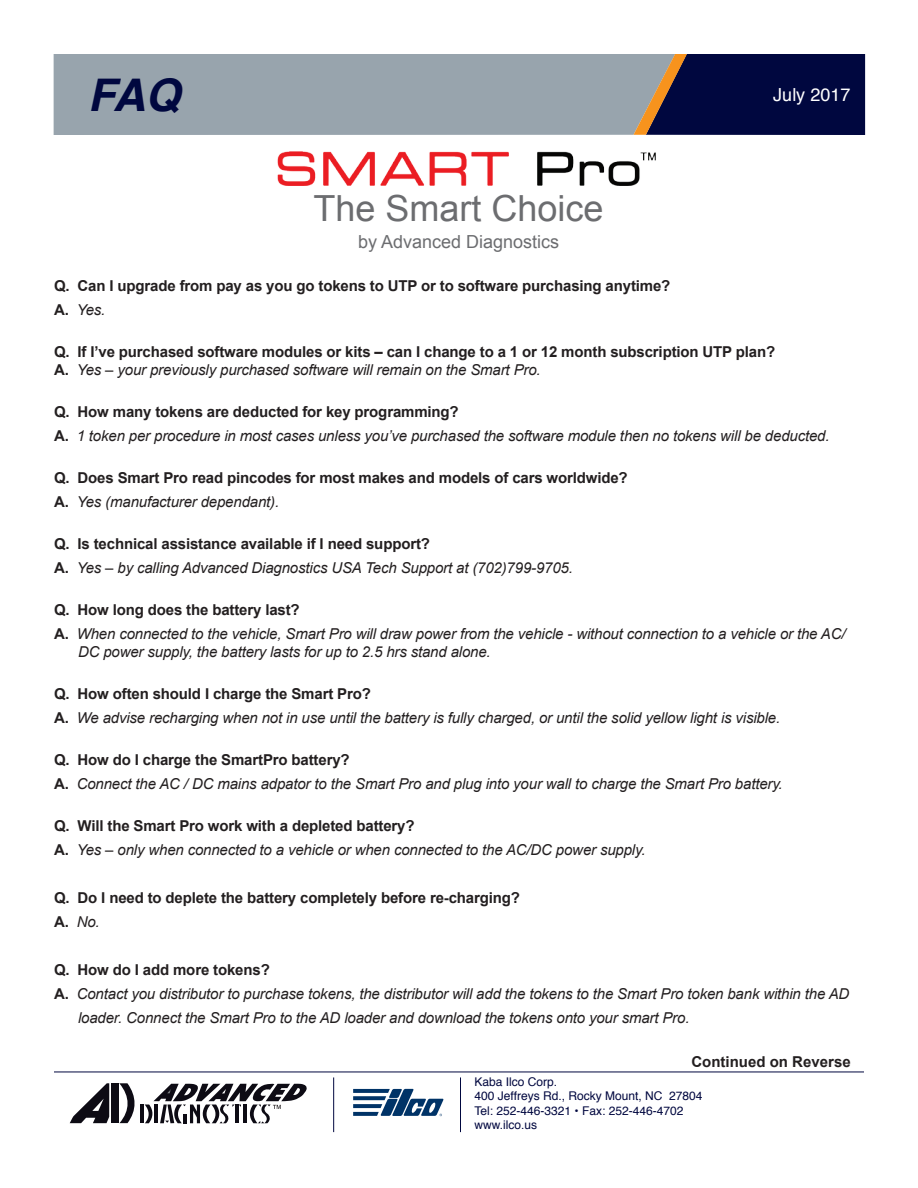
<style>
.page{position:relative;width:918px;height:1188px;background:#fff}
.page>*{position:absolute;margin:0;border:0;box-sizing:border-box;transform-origin:0 0}
.t1{font:italic 700 45px "Helvetica";color:#00073f}
.t2{font:36px "Arial";color:#6c6d70}
.t3{font:18px "Arial";color:#6c6d70}
.t4{font:18px "Helvetica";color:#fff}
.t5{font:italic 15px/24px "Arial";letter-spacing:-.01em;color:#231f20}
.t6{font:700 15px/24px "Arial";letter-spacing:-.01em;color:#231f20}
.t7{font:12px/14.4px "Helvetica";color:#00073f}
.s1{font-weight:400;font-style:italic}
.s2{font-weight:700;font-style:normal}
</style>
<div class="page">
<div style="left:54px;top:54px;width:580px;height:81px;background:#98a4ad"></div>
<svg style="left:634px;top:54px;width:231px;height:81px;background:#1a1c47"></svg>
<svg style="left:353px;top:1089px;width:90px;height:27px"></svg>
<hr style="left:54px;top:1072px;width:810px;height:1px;background:#00073f">
<hr style="left:460px;top:1077px;width:1px;height:55px;background:#00073f">
<hr style="left:333px;top:1077px;width:1px;height:55px;background:#00073f">
<svg style="left:70px;top:1083px;width:39px;height:40px"></svg>
<div style="left:111px;top:1083px;width:7px;height:40px;background:#0d0b14"></div>
<svg style="left:119px;top:1083px;width:16px;height:40px"></svg>
<hr style="left:141px;top:1105px;width:3px;height:18px;background:#0d0b14">
<svg style="left:145px;top:1084px;width:162px;height:39px"></svg>
<img style="left:277px;top:151px;width:379px;height:34px">
<h1 class="t1" style="left:88px;top:59px;width:94px">FAQ</h1>
<p class="t4" style="left:773px;top:81px;width:79px">July 2017</p>
<h2 class="t2" style="left:314px;top:185px;width:292px">The Smart Choice</h2>
<p class="t3" style="left:358px;top:230px;width:203px">by Advanced Diagnostics</p>
<p class="t6" style="left:54px;top:274px;width:618px">Q. Can I upgrade from pay as you go tokens to UTP or to software purchasing anytime?<br>A. <span class="s1">Yes.</span></p>
<p class="t6" style="left:54px;top:343px;width:723px;line-height:18px">Q. If I’ve purchased software modules or kits – can I change to a 1 or 12 month subscription UTP plan?<br>A. <span class="s1">Yes – your previously purchased software will remain on the Smart Pro.</span></p>
<p class="t5" style="left:54px;top:400px;width:777px"><span class="s2">Q. How many tokens are deducted for key programming?<br>A.</span> 1 token per procedure in most cases unless you’ve purchased the software module then no tokens will be deducted.</p>
<p class="t6" style="left:54px;top:466px;width:575px">Q. Does Smart Pro read pincodes for most makes and models of cars worldwide?<br>A. <span class="s1">Yes (manufacturer dependant).</span></p>
<p class="t5" style="left:54px;top:532px;width:521px"><span class="s2">Q. Is technical assistance available if I need support?<br>A.</span> Yes – by calling Advanced Diagnostics USA Tech Support at (702)799-9705.</p>
<p class="t5" style="left:54px;top:598px;width:793px"><span class="s2">Q. How long does the battery last?<br>A.</span> When connected to the vehicle, Smart Pro will draw power from the vehicle - without connection to a vehicle or the AC/</p>
<p class="t5" style="left:78px;top:640px;width:414px">DC power supply, the battery lasts for up to 2.5 hrs stand alone.</p>
<p class="t5" style="left:54px;top:682px;width:728px"><span class="s2">Q. How often should I charge the Smart Pro?<br>A.</span> We advise recharging when not in use until the battery is fully charged, or until the solid yellow light is visible.</p>
<p class="t5" style="left:54px;top:748px;width:730px"><span class="s2">Q. How do I charge the SmartPro battery?<br>A.</span> Connect the AC / DC mains adpator to the Smart Pro and plug into your wall to charge the Smart Pro battery.</p>
<p class="t5" style="left:54px;top:814px;width:593px"><span class="s2">Q. Will the Smart Pro work with a depleted battery?<br>A.</span> Yes – only when connected to a vehicle or when connected to the AC/DC power supply.</p>
<p class="t6" style="left:54px;top:886px;width:468px">Q. Do I need to deplete the battery completely before re-charging?<br>A. <span class="s1">No.</span></p>
<p class="t6" style="left:54px;top:958px;width:217px">Q. How do I add more tokens?</p>
<p class="t5" style="left:54px;top:982px;width:797px"><span class="s2">A.</span> Contact you distributor to purchase tokens, the distributor will add the tokens to the Smart Pro token bank within the AD</p>
<p class="t5" style="left:78px;top:1006px;width:613px">loader. Connect the Smart Pro to the AD loader and download the tokens onto your smart Pro.</p>
<p class="t6" style="left:692px;top:1050px;width:161px">Continued on Reverse</p>
<p class="t7" style="left:475px;top:1075px;width:229px">Kaba Ilco Corp.<br>400 Jeffreys Rd., Rocky Mount, NC 27804<br>Tel: 252-446-3321 • Fax: 252-446-4702 www.ilco.us</p>
</div>
